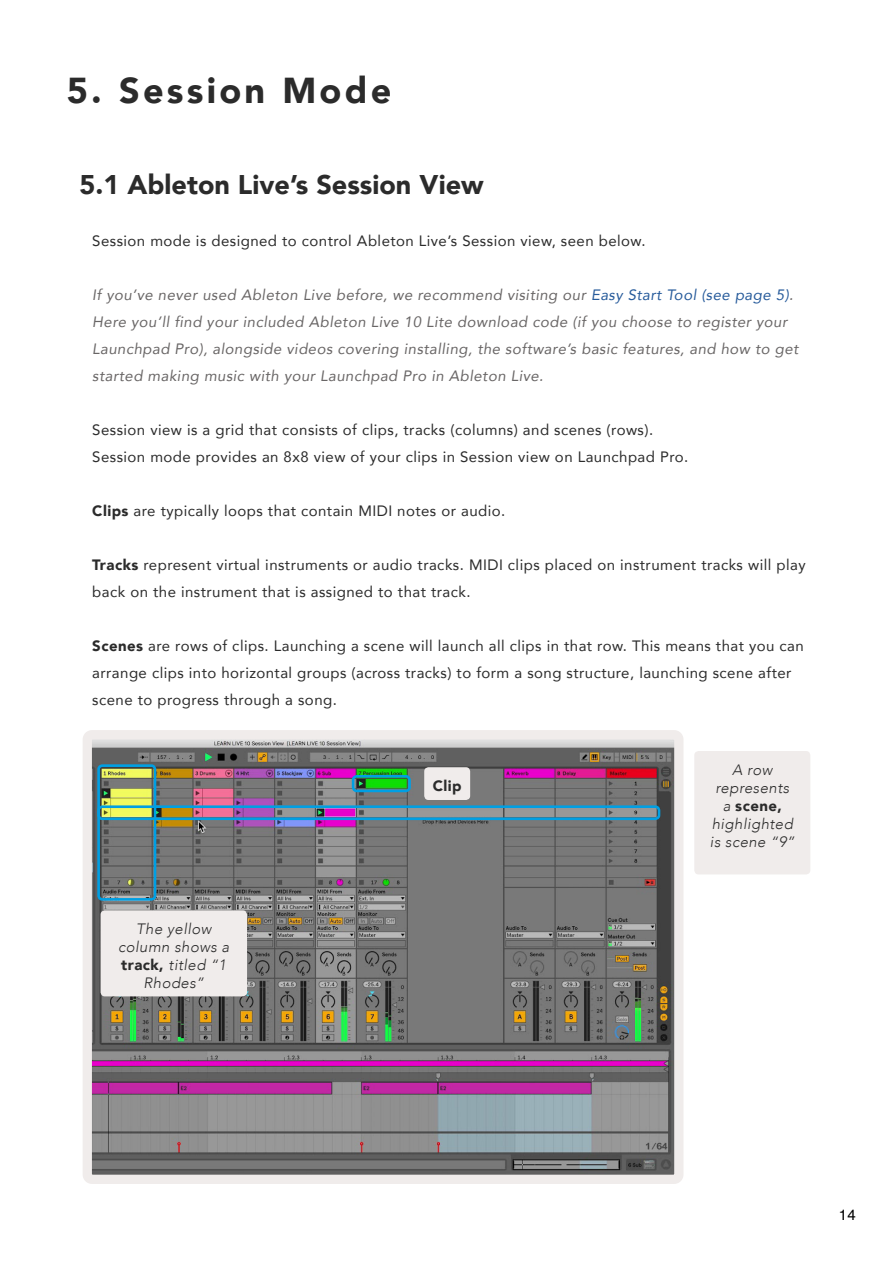
<style>
.page{position:relative;width:893px;height:1263px;background:#fff}
.page>*{position:absolute;margin:0;border:0;box-sizing:border-box;transform-origin:0 0}
.t1{font:900 36px "Avenir";letter-spacing:.09em;color:#2b2b2b}
.t2{font:900 27px "Avenir";color:#2b2b2b}
.t3{font:15px/27px "Avenir";letter-spacing:.03em;color:#2b2b2b}
.t4{font:italic 15px/27px "Avenir";letter-spacing:.03em;color:#696666}
.t5{font:italic 300 15px/18px "Avenir";letter-spacing:.03em;color:#2b2b2b;text-align:center}
.t6{font:900 15px "Avenir";color:#2b2b2b}
.t7{font:15px "Helvetica";color:#000}
.s1{color:#275b9b}
.s2{font-weight:900}
.s3{font-weight:900;font-style:normal}
</style>
<div class="page">
<img style="left:93px;top:740px;width:580px;height:434px">
<div style="left:83px;top:730px;width:600px;height:454px;border:9px solid #f0eceb;border-radius:5px"></div>
<div style="left:101px;top:910px;width:146px;height:86px;background:#f0eceb;border-radius:4px"></div>
<div style="left:424px;top:767px;width:46px;height:33px;background:#f0eceb;border-radius:4px"></div>
<div style="left:694px;top:751px;width:116px;height:123px;background:#f0eceb;border-radius:4px"></div>
<div style="left:352px;top:775px;width:59px;height:17px;border:3px solid #009fe3;border-radius:4px"></div>
<div style="left:97px;top:764px;width:59px;height:137px;border:3px solid #009fe3;border-radius:4px"></div>
<div style="left:97px;top:805px;width:563px;height:15px;border:3px solid #009fe3;border-radius:4px"></div>
<h1 class="t1" style="left:67px;top:59px;width:326px">5. Session Mode</h1>
<h2 class="t2" style="left:80px;top:161px;width:406px">5.1 Ableton Live’s Session View</h2>
<p class="t3" style="left:92px;top:227px;width:555px">Session mode is designed to control Ableton Live’s Session view, seen below.</p>
<p class="t4" style="left:92px;top:281px;width:708px">If you’ve never used Ableton Live before, we recommend visiting our <span class="s1">Easy Start Tool (see page 5)</span>.<br>Here you’ll find your included Ableton Live 10 Lite download code (if you choose to register your Launchpad Pro), alongside videos covering installing, the software’s basic features, and how to get started making music with your Launchpad Pro in Ableton Live.</p>
<p class="t3" style="left:92px;top:416px;width:598px">Session view is a grid that consists of clips, tracks (columns) and scenes (rows).<br>Session mode provides an 8x8 view of your clips in Session view on Launchpad Pro.</p>
<p class="t3" style="left:92px;top:497px;width:415px"><span class="s2">Clips</span> are typically loops that contain MIDI notes or audio.</p>
<p class="t3" style="left:92px;top:551px;width:715px"><span class="s2">Tracks</span> represent virtual instruments or audio tracks. MIDI clips placed on instrument tracks will play back on the instrument that is assigned to that track.</p>
<p class="t3" style="left:92px;top:632px;width:713px"><span class="s2">Scenes</span> are rows of clips. Launching a scene will launch all clips in that row. This means that you can arrange clips into horizontal groups (across tracks) to form a song structure, launching scene after scene to progress through a song.</p>
<p class="t5" style="left:118px;top:920px;width:113px">The yellow column shows a <span class="s3">track,</span> titled “1<br>Rhodes”</p>
<p class="t6" style="left:433px;top:773px;width:30px">Clip</p>
<p class="t5" style="left:710px;top:760px;width:86px">A row represents a <span class="s3">scene, </span>highlighted is scene “9”</p>
<p class="t7" style="left:839px;top:1203px;width:18px">14</p>
</div>
